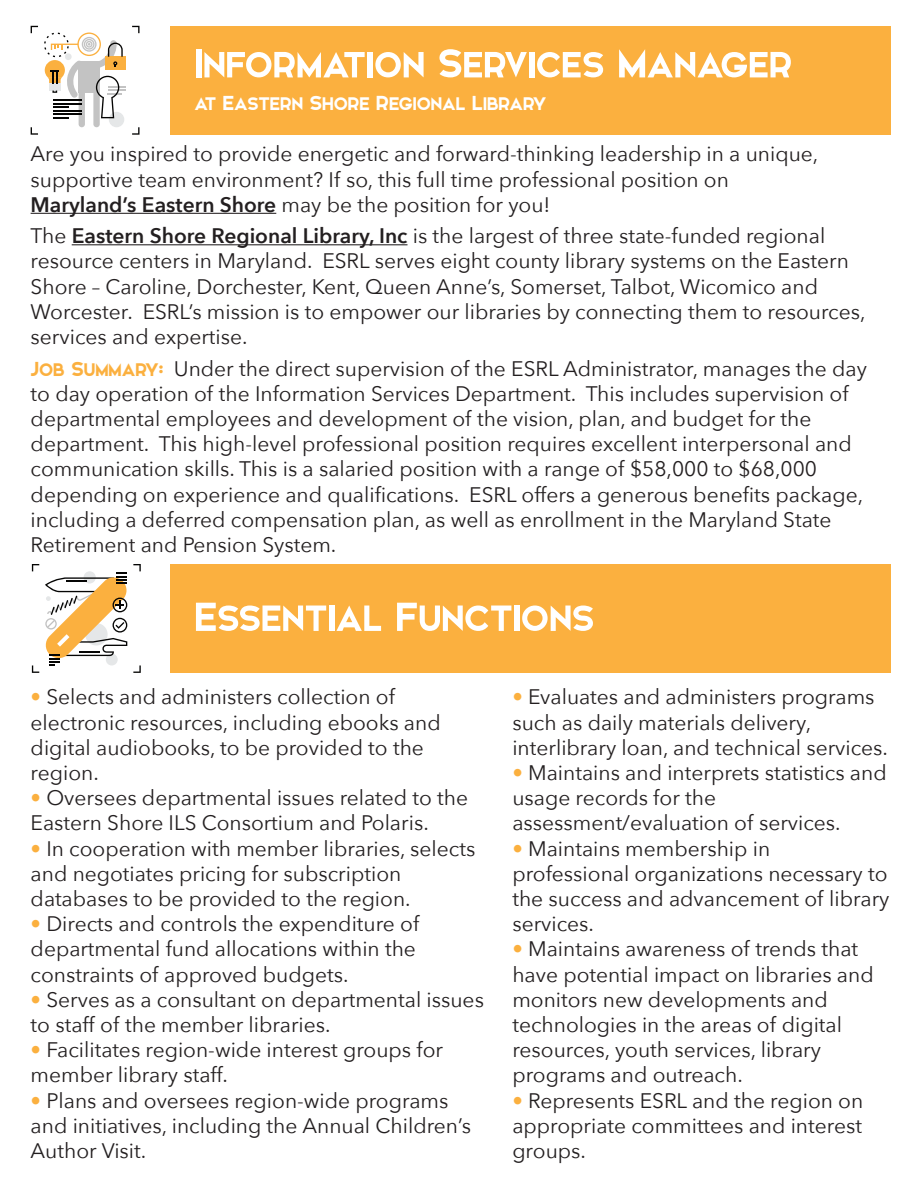
<style>
.page{position:relative;width:918px;height:1188px;background:#fff}
.page>*{position:absolute;margin:0;border:0;box-sizing:border-box;transform-origin:0 0}
.t1{font:54px "Elkwood";color:#fff}
.t2{font:27px "Elkwood";color:#fff}
.t3{font:21px/25.2px "Avenir Next";color:#231f20}
.s1{font-weight:600}
.s2{font-family:"Elkwood";font-size:27px;color:#fbb03f}
.s3{color:#fbb03f}
</style>
<div class="page">
<svg style="left:32px;top:564px;width:7px;height:7px"></svg>
<svg style="left:32px;top:665px;width:7px;height:8px"></svg>
<svg style="left:45px;top:564px;width:96px;height:109px"></svg>
<svg style="left:31px;top:26px;width:7px;height:7px"></svg>
<svg style="left:31px;top:127px;width:7px;height:8px"></svg>
<svg style="left:132px;top:127px;width:8px;height:8px"></svg>
<svg style="left:132px;top:26px;width:8px;height:7px"></svg>
<div style="left:109px;top:112px;width:15px;height:15px;background:#e5e7e8;border-radius:50%"></div>
<div style="left:79px;top:89px;width:6px;height:38px;background:#c3c3c3;border-radius:3px"></div>
<div style="left:93px;top:89px;width:7px;height:38px;background:#c3c3c3;border-radius:3px"></div>
<svg style="left:44px;top:33px;width:81px;height:85px"></svg>
<div style="left:170px;top:26px;width:721px;height:109px;background:#fbb03f"></div>
<hr style="left:31px;top:213px;width:245px;height:1px;background:#231f20">
<hr style="left:72px;top:244px;width:336px;height:1px;background:#231f20">
<div style="left:170px;top:564px;width:721px;height:109px;background:#fbb03f"></div>
<h1 class="t1" style="left:195px;top:37px;width:599px">Information Services Manager</h1>
<p class="t2" style="left:195px;top:90px;width:354px">at Eastern Shore Regional Library</p>
<p class="t3" style="left:31px;top:141px;width:789px">Are you inspired to provide energetic and forward-thinking leadership in a unique, supportive team environment? If so, this full time professional position on<br><span class="s1">Maryland’s Eastern Shore</span> may be the position for you!</p>
<p class="t3" style="left:31px;top:222px;width:836px">The <span class="s1">Eastern Shore Regional Library, Inc</span> is the largest of three state-funded regional resource centers in Maryland. ESRL serves eight county library systems on the Eastern Shore – Caroline, Dorchester, Kent, Queen Anne’s, Somerset, Talbot, Wicomico and Worcester. ESRL’s mission is to empower our libraries by connecting them to resources, services and expertise.</p>
<p class="t3" style="left:31px;top:355px;width:838px"><span class="s2">Job Summary:</span> Under the direct supervision of the ESRL Administrator, manages the day to day operation of the Information Services Department. This includes supervision of departmental employees and development of the vision, plan, and budget for the department. This high-level professional position requires excellent interpersonal and communication skills. This is a salaried position with a range of $58,000 to $68,000 depending on experience and qualifications. ESRL offers a generous benefits package, including a deferred compensation plan, as well as enrollment in the Maryland State Retirement and Pension System.</p>
<h1 class="t1" style="left:195px;top:590px;width:401px">Essential Functions</h1>
<p class="t3" style="left:31px;top:684px;width:412px"><span class="s3">•</span> Selects and administers collection of electronic resources, including ebooks and digital audiobooks, to be provided to the region.</p>
<p class="t3" style="left:31px;top:784px;width:439px"><span class="s3">•</span> Oversees departmental issues related to the<br>Eastern Shore ILS Consortium and Polaris.</p>
<p class="t3" style="left:31px;top:835px;width:446px"><span class="s3">•</span> In cooperation with member libraries, selects and negotiates pricing for subscription databases to be provided to the region.</p>
<p class="t3" style="left:31px;top:910px;width:390px"><span class="s3">•</span> Directs and controls the expenditure of departmental fund allocations within the constraints of approved budgets.</p>
<p class="t3" style="left:31px;top:986px;width:455px"><span class="s3">•</span> Serves as a consultant on departmental issues to staff of the member libraries.</p>
<p class="t3" style="left:31px;top:1036px;width:414px"><span class="s3">•</span> Facilitates region-wide interest groups for member library staff.</p>
<p class="t3" style="left:31px;top:1087px;width:442px"><span class="s3">•</span> Plans and oversees region-wide programs and initiatives, including the Annual Children’s<br>Author Visit.</p>
<p class="t3" style="left:512px;top:684px;width:377px"><span class="s3">•</span> Evaluates and administers programs such as daily materials delivery, interlibrary loan, and technical services.</p>
<p class="t3" style="left:512px;top:759px;width:376px"><span class="s3">•</span> Maintains and interprets statistics and usage records for the assessment/evaluation of services.</p>
<p class="t3" style="left:512px;top:835px;width:379px"><span class="s3">•</span> Maintains membership in professional organizations necessary to the success and advancement of library services.</p>
<p class="t3" style="left:512px;top:936px;width:363px"><span class="s3">•</span> Maintains awareness of trends that have potential impact on libraries and monitors new developments and technologies in the areas of digital resources, youth services, library programs and outreach.</p>
<p class="t3" style="left:512px;top:1087px;width:352px;text-align:justify"><span class="s3">•</span> Represents ESRL and the region on appropriate committees and interest groups.</p>
</div>
